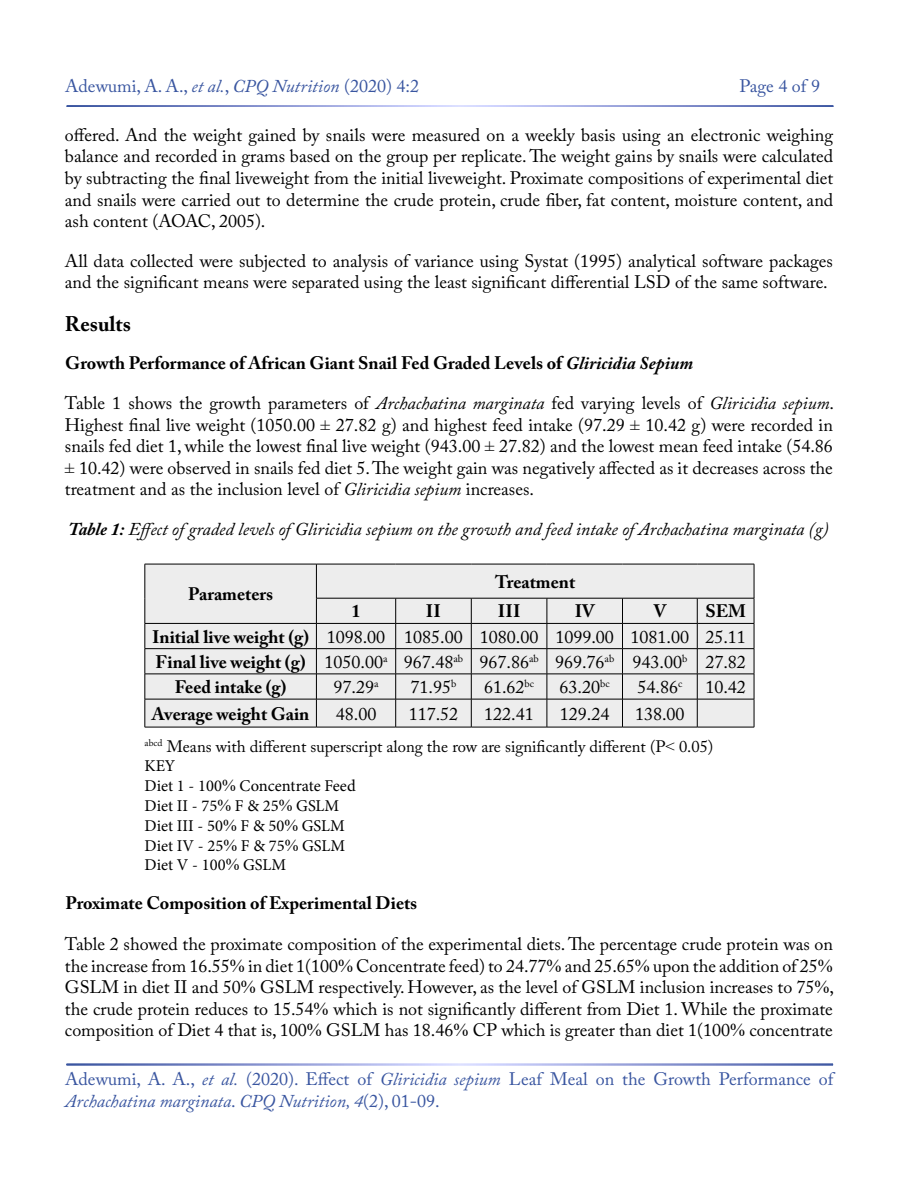
<style>
.page{position:relative;width:900px;height:1200px;background:#fff}
.page>*{position:absolute;margin:0;border:0;box-sizing:border-box;transform-origin:0 0}
.t1{font:700 21px "Adobe Caslon Pro";color:#000}
.t2{font:18px/21.6px "Adobe Caslon Pro";color:#000;text-align:justify}
.t3{font:18px/21.6px "Adobe Caslon Pro";color:#3955a0}
.t4{font:700 18px "Adobe Caslon Pro";color:#000}
.t5{font:italic 18px "Adobe Caslon Pro";color:#000}
.t6{font:16.5px/19.8px "Minion Pro";color:#000}
.t7{font:16.5px "Adobe Caslon Pro";color:#000}
.s1{font-style:italic}
.s2{font-family:"Times New Roman"}
.s3{font-weight:700}
</style>
<div class="page">
<div style="left:146px;top:565px;width:608px;height:162px;background:#ededed"></div>
<hr style="left:145px;top:564px;width:171px;height:1px;background:#000">
<hr style="left:145px;top:564px;width:1px;height:34px;background:#000">
<hr style="left:316px;top:564px;width:80px;height:1px;background:#000">
<hr style="left:316px;top:564px;width:1px;height:34px;background:#000">
<hr style="left:396px;top:564px;width:75px;height:1px;background:#000">
<hr style="left:471px;top:564px;width:76px;height:1px;background:#000">
<hr style="left:547px;top:564px;width:76px;height:1px;background:#000">
<hr style="left:623px;top:564px;width:74px;height:1px;background:#000">
<hr style="left:697px;top:564px;width:57px;height:1px;background:#000">
<hr style="left:754px;top:564px;width:1px;height:34px;background:#000">
<hr style="left:316px;top:598px;width:80px;height:1px;background:#000">
<hr style="left:396px;top:598px;width:75px;height:1px;background:#000">
<hr style="left:471px;top:598px;width:76px;height:1px;background:#000">
<hr style="left:547px;top:598px;width:76px;height:1px;background:#000">
<hr style="left:623px;top:598px;width:74px;height:1px;background:#000">
<hr style="left:697px;top:598px;width:57px;height:1px;background:#000">
<hr style="left:145px;top:623px;width:171px;height:1px;background:#000">
<hr style="left:316px;top:623px;width:80px;height:1px;background:#000">
<hr style="left:396px;top:623px;width:75px;height:1px;background:#000">
<hr style="left:471px;top:623px;width:76px;height:1px;background:#000">
<hr style="left:547px;top:623px;width:76px;height:1px;background:#000">
<hr style="left:623px;top:623px;width:74px;height:1px;background:#000">
<hr style="left:697px;top:623px;width:57px;height:1px;background:#000">
<hr style="left:145px;top:648px;width:171px;height:1px;background:#000">
<hr style="left:316px;top:648px;width:80px;height:1px;background:#000">
<hr style="left:396px;top:648px;width:75px;height:1px;background:#000">
<hr style="left:471px;top:648px;width:76px;height:1px;background:#000">
<hr style="left:547px;top:648px;width:76px;height:1px;background:#000">
<hr style="left:623px;top:648px;width:74px;height:1px;background:#000">
<hr style="left:697px;top:648px;width:57px;height:1px;background:#000">
<hr style="left:145px;top:674px;width:171px;height:1px;background:#000">
<hr style="left:316px;top:674px;width:80px;height:1px;background:#000">
<hr style="left:396px;top:674px;width:75px;height:1px;background:#000">
<hr style="left:471px;top:674px;width:76px;height:1px;background:#000">
<hr style="left:547px;top:674px;width:76px;height:1px;background:#000">
<hr style="left:623px;top:674px;width:74px;height:1px;background:#000">
<hr style="left:697px;top:674px;width:57px;height:1px;background:#000">
<hr style="left:145px;top:699px;width:171px;height:1px;background:#000">
<svg style="left:145px;top:598px;width:1px;height:129px"></svg>
<hr style="left:316px;top:699px;width:80px;height:1px;background:#000">
<svg style="left:316px;top:598px;width:1px;height:129px"></svg>
<hr style="left:396px;top:699px;width:75px;height:1px;background:#000">
<svg style="left:395px;top:598px;width:1px;height:129px"></svg>
<hr style="left:471px;top:699px;width:76px;height:1px;background:#000">
<svg style="left:471px;top:598px;width:1px;height:129px"></svg>
<hr style="left:547px;top:699px;width:76px;height:1px;background:#000">
<svg style="left:547px;top:598px;width:1px;height:129px"></svg>
<hr style="left:623px;top:699px;width:74px;height:1px;background:#000">
<svg style="left:622px;top:598px;width:1px;height:129px"></svg>
<hr style="left:697px;top:699px;width:57px;height:1px;background:#000">
<svg style="left:697px;top:598px;width:1px;height:129px"></svg>
<svg style="left:754px;top:598px;width:1px;height:129px"></svg>
<hr style="left:145px;top:727px;width:171px;height:1px;background:#000">
<hr style="left:316px;top:727px;width:80px;height:1px;background:#000">
<hr style="left:396px;top:727px;width:75px;height:1px;background:#000">
<hr style="left:471px;top:727px;width:76px;height:1px;background:#000">
<hr style="left:547px;top:727px;width:76px;height:1px;background:#000">
<hr style="left:623px;top:727px;width:74px;height:1px;background:#000">
<hr style="left:697px;top:727px;width:57px;height:1px;background:#000">
<p class="t3" style="left:65px;top:75px;width:355px">Adewumi, A. A., <span class="s1">et al.</span>, <span class="s1">CPQ Nutrition</span> (2020) 4:2</p>
<p class="t3" style="left:740px;top:75px;width:82px">Page 4 of 9</p>
<p class="t2" style="left:65px;top:124px;width:770px">offered. And the weight gained by snails were measured on a weekly basis using an electronic weighing balance and recorded in grams based on the group per replicate. The weight gains by snails were calculated by subtracting the final liveweight from the initial liveweight. Proximate compositions of experimental diet and snails were carried out to determine the crude protein, crude fiber, fat content, moisture content, and ash content (AOAC, 2005).</p>
<p class="t2" style="left:65px;top:250px;width:769px">All data collected were subjected to analysis of variance using Systat (1995) analytical software packages and the significant means were separated using the least significant differential LSD of the same software.</p>
<p class="t1" style="left:65px;top:311px;width:67px">Results</p>
<p class="t4" style="left:65px;top:352px;width:629px">Growth Performance of African Giant Snail Fed Graded Levels of <span class="s1">Gliricidia Sepium</span></p>
<p class="t2" style="left:65px;top:392px;width:771px">Table 1 shows the growth parameters of <span class="s1">Archachatina marginata</span> fed varying levels of <span class="s1">Gliricidia sepium</span>.<br>Highest final live weight (1050.00 <span class="s2">±</span> 27.82 g) and highest feed intake (97.29 <span class="s2">±</span> 10.42 g) were recorded in snails fed diet 1, while the lowest final live weight (943.00 <span class="s2">±</span> 27.82) and the lowest mean feed intake (54.86 <span class="s2">±</span> 10.42) were observed in snails fed diet 5. The weight gain was negatively affected as it decreases across the treatment and as the inclusion level of <span class="s1">Gliricidia sepium</span> increases.</p>
<p class="t5" style="left:68px;top:519px;width:762px"><span class="s3">Table 1:</span> Effect of graded levels of Gliricidia sepium on the growth and feed intake of Archachatina marginata (g)</p>
<p class="t4" style="left:188px;top:584px;width:86px">Parameters</p>
<p class="t4" style="left:495px;top:571px;width:81px">Treatment</p>
<p class="t4" style="left:352px;top:601px;width:10px">1</p>
<p class="t4" style="left:426px;top:601px;width:17px">II</p>
<p class="t4" style="left:498px;top:601px;width:24px">III</p>
<p class="t4" style="left:575px;top:601px;width:21px">IV</p>
<p class="t4" style="left:654px;top:601px;width:14px">V</p>
<p class="t4" style="left:705px;top:601px;width:42px">SEM</p>
<p class="t2" style="left:152px;top:626px;width:595px"><span class="s3">Initial live weight (g)</span> 1098.00 1085.00 1080.00 1099.00 1081.00 25.11</p>
<p class="t2" style="left:155px;top:651px;width:592px"><span class="s3">Final live weight (g)</span> 1050.00<sup>a</sup> 967.48<sup>ab</sup> 967.86<sup>ab</sup> 969.76<sup>ab</sup> 943.00<sup>b</sup> 27.82</p>
<p class="t4" style="left:175px;top:676px;width:113px">Feed intake (g)</p>
<p class="t2" style="left:334px;top:676px;width:47px">97.29<sup>a</sup></p>
<p class="t2" style="left:411px;top:676px;width:47px">71.95<sup>b</sup></p>
<p class="t2" style="left:484px;top:676px;width:52px">61.62<sup>bc</sup></p>
<p class="t2" style="left:560px;top:676px;width:52px">63.20<sup>bc</sup></p>
<p class="t2" style="left:637px;top:676px;width:46px">54.86<sup>c</sup></p>
<p class="t2" style="left:705px;top:676px;width:42px">10.42</p>
<p class="t4" style="left:152px;top:703px;width:159px">Average weight Gain</p>
<p class="t2" style="left:336px;top:703px;width:42px">48.00</p>
<p class="t2" style="left:409px;top:703px;width:51px">117.52</p>
<p class="t2" style="left:484px;top:703px;width:51px">122.41</p>
<p class="t2" style="left:560px;top:703px;width:51px">129.24</p>
<p class="t2" style="left:635px;top:703px;width:51px">138.00</p>
<p class="t7" style="left:145px;top:736px;width:570px"><sup>abcd</sup> Means with different superscript along the row are significantly different (P<span class="s2">&lt;</span> 0.05)</p>
<p class="t6" style="left:145px;top:756px;width:213px">KEY<br>Diet 1 - 100<span class="s2">%</span> Concentrate Feed<br>Diet II - 75<span class="s2">%</span> F &amp; 25<span class="s2">%</span> GSLM<br>Diet III - 50<span class="s2">%</span> F &amp; 50<span class="s2">%</span> GSLM<br>Diet IV - 25<span class="s2">%</span> F &amp; 75<span class="s2">%</span> GSLM<br>Diet V - 100<span class="s2">%</span> GSLM</p>
<p class="t4" style="left:66px;top:892px;width:353px">Proximate Composition of Experimental Diets</p>
<p class="t2" style="left:65px;top:933px;width:771px">Table 2 showed the proximate composition of the experimental diets. The percentage crude protein was on the increase from 16.55<span class="s2">%</span> in diet 1(100<span class="s2">%</span> Concentrate feed) to 24.77<span class="s2">%</span> and 25.65<span class="s2">%</span> upon the addition of 25<span class="s2">% </span>GSLM in diet II and 50<span class="s2">%</span> GSLM respectively. However, as the level of GSLM inclusion increases to 75<span class="s2">%</span>, the crude protein reduces to 15.54<span class="s2">%</span> which is not significantly different from Diet 1. While the proximate composition of Diet 4 that is, 100<span class="s2">%</span> GSLM has 18.46<span class="s2">%</span> CP which is greater than diet 1(100<span class="s2">%</span> concentrate</p>
<p class="t3" style="left:65px;top:1068px;width:770px">Adewumi, A. A., <span class="s1">et al.</span> (2020). Effect of <span class="s1">Gliricidia sepium</span> Leaf Meal on the Growth Performance of<br><span class="s1">Archachatina marginata</span>. <span class="s1">CPQ Nutrition, 4</span>(2), 01-09.</p>
</div>
